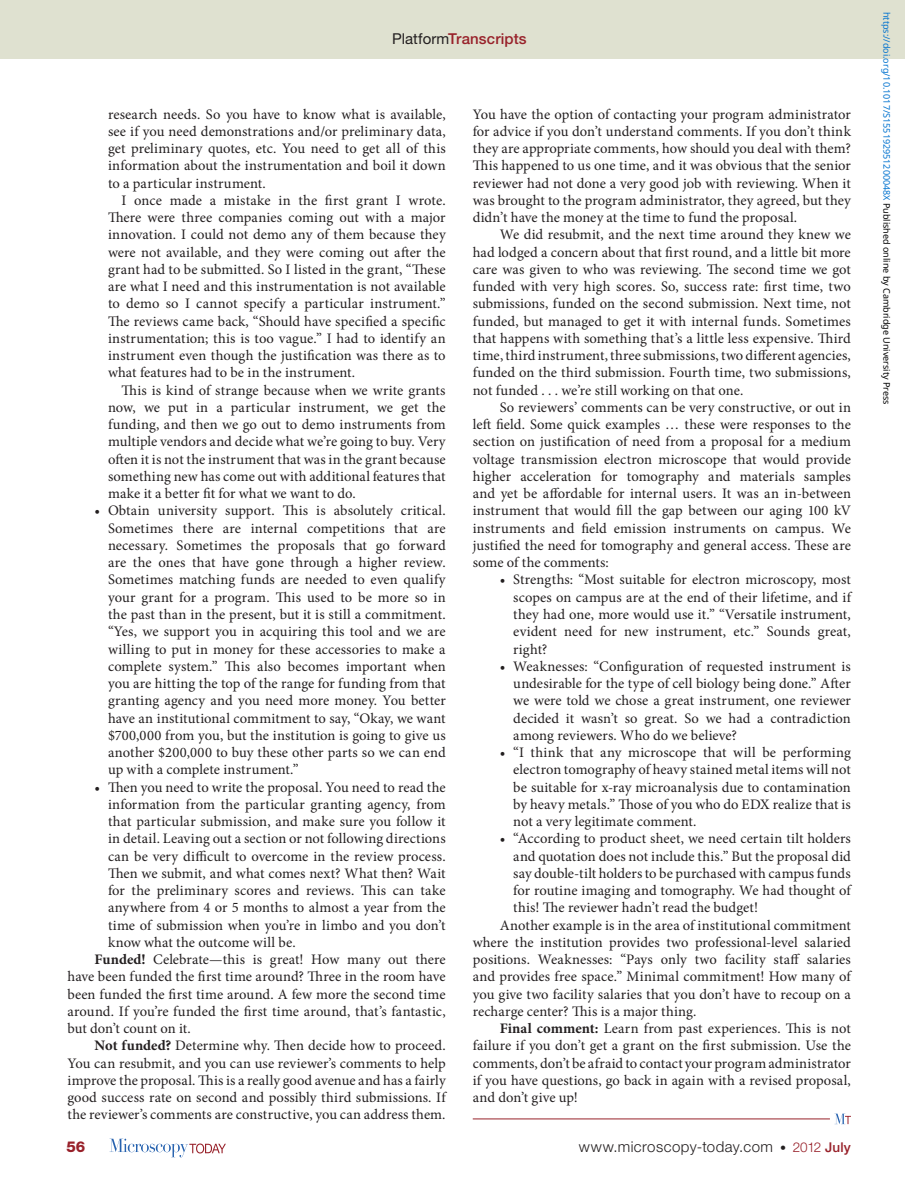
<style>
.page{position:relative;width:905px;height:1188px;background:#fff}
.page>*{position:absolute;margin:0;border:0;box-sizing:border-box;transform-origin:0 0}
.t1{font:300 15px "Helvetica Neue";letter-spacing:.03em;color:#231f20}
.t2{font:500 15px "Helvetica Neue";letter-spacing:.01em;color:#98212a}
.t3{font:800 15px "Helvetica Neue";color:#98212a}
.t4{font:14.55px/17.2px "Minion Pro";letter-spacing:.005em;color:#231f20;text-align:justify}
.t5{font:9px "Noto Sans";color:#0172cf}
.s1{font-weight:400;color:#231f20}
.s2{font-weight:700}
.s3{font-size:12px}
.s4{font-size:13.5px;color:#98212a}
.s5{font-weight:500;font-size:13.5px;color:#98212a}
.s6{color:#000}
</style>
<div class="page">
<svg style="left:110px;top:1139px;width:116px;height:18px"></svg>
<div style="left:0;top:0;width:904px;height:58px;background:#dfe1d0"></div>
<hr style="left:472px;top:1119px;width:358px;height:1px;background:#98212a">
<svg style="left:835px;top:1114px;width:15px;height:10px"></svg>
<p class="t2" style="left:392px;top:30px;width:136px"><span class="s1">Platform</span>Transcripts</p>
<p class="t4" style="left:108px;top:105px;width:339px">research needs. So you have to know what is available, see if you need demonstrations and/or preliminary data, get preliminary quotes, etc. You need to get all of this information about the instrumentation and boil it down to a particular instrument.</p>
<p class="t4" style="left:108px;top:192px;width:339px;text-indent:14px">I once made a mistake in the first grant I wrote.<br>There were three companies coming out with a major innovation. I could not demo any of them because they were not available, and they were coming out after the grant had to be submitted. So I listed in the grant, “These are what I need and this instrumentation is not available to demo so I cannot specify a particular instrument.” The reviews came back, “Should have specified a specific instrumentation; this is too vague.” I had to identify an instrument even though the justification was there as to what features had to be in the instrument.</p>
<p class="t4" style="left:108px;top:381px;width:339px;text-indent:14px">This is kind of strange because when we write grants now, we put in a particular instrument, we get the funding, and then we go out to demo instruments from multiple vendors and decide what we’re going to buy. Very often it is not the instrument that was in the grant because something new has come out with additional features that make it a better fit for what we want to do.</p>
<p class="t4" style="left:108px;top:502px;width:339px;text-indent:-14px">• Obtain university support. This is absolutely critical.<br>Sometimes there are internal competitions that are necessary. Sometimes the proposals that go forward are the ones that have gone through a higher review.<br>Sometimes matching funds are needed to even qualify your grant for a program. This used to be more so in the past than in the present, but it is still a commitment. “Yes, we support you in acquiring this tool and we are willing to put in money for these accessories to make a complete system.” This also becomes important when you are hitting the top of the range for funding from that granting agency and you need more money. You better have an institutional commitment to say, “Okay, we want $700,000 from you, but the institution is going to give us another $200,000 to buy these other parts so we can end up with a complete instrument.”</p>
<p class="t4" style="left:94px;top:778px;width:352px">• Then you need to write the proposal. You need to read the</p>
<p class="t4" style="left:108px;top:796px;width:339px">information from the particular granting agency, from</p>
<p class="t4" style="left:108px;top:813px;width:339px">that particular submission, and make sure you follow it</p>
<p class="t4" style="left:108px;top:830px;width:339px">in detail. Leaving out a section or not following directions</p>
<p class="t4" style="left:108px;top:847px;width:339px">can be very difficult to overcome in the review process.</p>
<p class="t4" style="left:108px;top:865px;width:339px">Then we submit, and what comes next? What then? Wait</p>
<p class="t4" style="left:108px;top:882px;width:339px">for the preliminary scores and reviews. This can take</p>
<p class="t4" style="left:108px;top:899px;width:339px">anywhere from 4 or 5 months to almost a year from the</p>
<p class="t4" style="left:108px;top:916px;width:339px">time of submission when you’re in limbo and you don’t</p>
<p class="t4" style="left:108px;top:934px;width:189px">know what the outcome will be.</p>
<p class="t4" style="left:94px;top:951px;width:352px"><span class="s2">Funded!</span> Celebrate—this is great! How many out there</p>
<p class="t4" style="left:67px;top:968px;width:379px">have been funded the first time around? Three in the room have</p>
<p class="t4" style="left:67px;top:985px;width:379px">been funded the first time around. A few more the second time</p>
<p class="t4" style="left:67px;top:1003px;width:379px">around. If you’re funded the first time around, that’s fantastic,</p>
<p class="t4" style="left:67px;top:1020px;width:125px">but don’t count on it.</p>
<p class="t4" style="left:94px;top:1037px;width:353px"><span class="s2">Not funded?</span> Determine why. Then decide how to proceed.</p>
<p class="t4" style="left:67px;top:1054px;width:379px">You can resubmit, and you can use reviewer’s comments to help</p>
<p class="t4" style="left:67px;top:1072px;width:379px">improve the proposal. This is a really good avenue and has a fairly</p>
<p class="t4" style="left:67px;top:1089px;width:380px">good success rate on second and possibly third submissions. If</p>
<p class="t4" style="left:67px;top:1106px;width:379px">the reviewer’s comments are constructive, you can address them.</p>
<p class="t4" style="left:472px;top:105px;width:379px">You have the option of contacting your program administrator for advice if you don’t understand comments. If you don’t think they are appropriate comments, how should you deal with them?<br>This happened to us one time, and it was obvious that the senior reviewer had not done a very good job with reviewing. When it was brought to the program administrator, they agreed, but they didn’t have the money at the time to fund the proposal.</p>
<p class="t4" style="left:472px;top:226px;width:380px;text-indent:27px">We did resubmit, and the next time around they knew we had lodged a concern about that first round, and a little bit more care was given to who was reviewing. The second time we got funded with very high scores. So, success rate: first time, two submissions, funded on the second submission. Next time, not funded, but managed to get it with internal funds. Sometimes that happens with something that’s a little less expensive. Third time, third instrument, three submissions, two different agencies, funded on the third submission. Fourth time, two submissions, not funded . . . we’re still working on that one.</p>
<p class="t4" style="left:472px;top:399px;width:380px;text-indent:27px">So reviewers’ comments can be very constructive, or out in left field. Some quick examples … these were responses to the section on justification of need from a proposal for a medium voltage transmission electron microscope that would provide higher acceleration for tomography and materials samples and yet be affordable for internal users. It was an in-between instrument that would fill the gap between our aging 100 kV instruments and field emission instruments on campus. We justified the need for tomography and general access. These are some of the comments:</p>
<p class="t4" style="left:513px;top:571px;width:339px;text-indent:-14px">• Strengths: “Most suitable for electron microscopy, most scopes on campus are at the end of their lifetime, and if they had one, more would use it.” “Versatile instrument, evident need for new instrument, etc.” Sounds great, right?</p>
<p class="t4" style="left:513px;top:658px;width:339px;text-indent:-14px">• Weaknesses: “Configuration of requested instrument is undesirable for the type of cell biology being done.” After we were told we chose a great instrument, one reviewer decided it wasn’t so great. So we had a contradiction among reviewers. Who do we believe?</p>
<p class="t4" style="left:513px;top:744px;width:339px;text-indent:-13px">• “I think that any microscope that will be performing electron tomography of heavy stained metal items will not be suitable for x-ray microanalysis due to contamination by heavy metals.” Those of you who do EDX realize that is not a very legitimate comment.</p>
<p class="t4" style="left:499px;top:830px;width:352px">• “According to product sheet, we need certain tilt holders</p>
<p class="t4" style="left:513px;top:847px;width:339px">and quotation does not include this.” But the proposal did</p>
<p class="t4" style="left:513px;top:865px;width:339px">say double-tilt holders to be purchased with campus funds</p>
<p class="t4" style="left:513px;top:882px;width:339px">for routine imaging and tomography. We had thought of</p>
<p class="t4" style="left:513px;top:899px;width:246px">this! The reviewer hadn’t read the budget!</p>
<p class="t4" style="left:499px;top:916px;width:352px">Another example is in the area of institutional commitment</p>
<p class="t4" style="left:472px;top:934px;width:379px">where the institution provides two professional-level salaried</p>
<p class="t4" style="left:472px;top:951px;width:379px">positions. Weaknesses: “Pays only two facility staff salaries</p>
<p class="t4" style="left:472px;top:968px;width:379px">and provides free space.” Minimal commitment! How many of</p>
<p class="t4" style="left:472px;top:985px;width:379px">you give two facility salaries that you don’t have to recoup on a</p>
<p class="t4" style="left:472px;top:1003px;width:225px">recharge center? This is a major thing.</p>
<p class="t4" style="left:499px;top:1020px;width:352px"><span class="s2">Final comment:</span> Learn from past experiences. This is not</p>
<p class="t4" style="left:472px;top:1037px;width:379px">failure if you don’t get a grant on the first submission. Use the</p>
<p class="t4" style="left:472px;top:1054px;width:379px">comments, don’t be afraid to contact your program administrator</p>
<p class="t4" style="left:472px;top:1072px;width:379px">if you have questions, go back in again with a revised proposal,</p>
<p class="t4" style="left:472px;top:1089px;width:107px">and don’t give up!</p>
<p class="t3" style="left:66px;top:1138px;width:20px">56</p>
<p class="t1" style="left:578px;top:1138px;width:274px">www.microscopy-today.com <span class="s3">•</span> <span class="s4">2012</span> <span class="s5">July</span></p>
<p class="t5" style="left:893px;top:12px;width:395px;rotate:90deg">https://doi.org/10.1017/S155192951200048X <span class="s6">Published online by Cambridge University Press</span></p>
</div>
